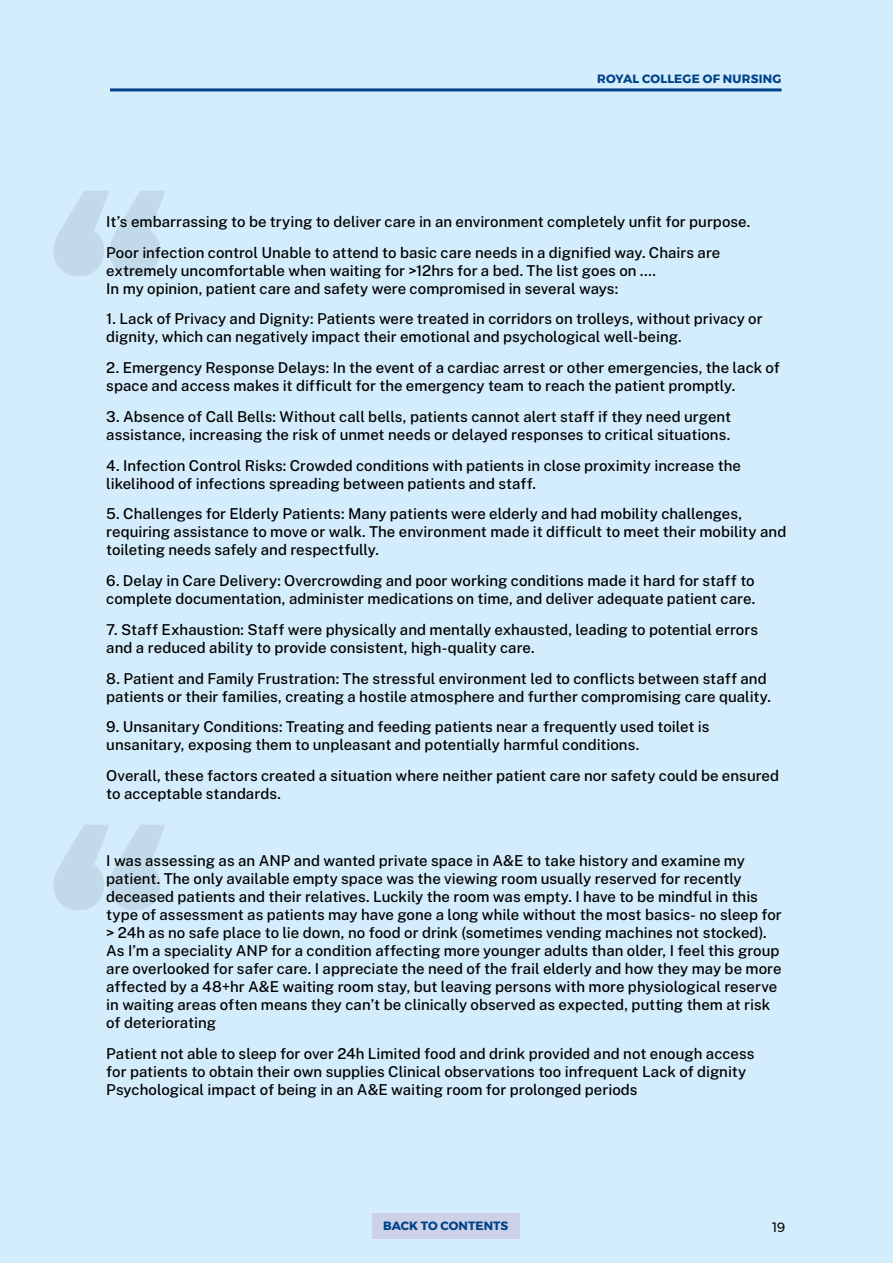
<style>
.page{position:relative;width:893px;height:1263px;background:#d4edfc}
.page>*{position:absolute;margin:0;border:0;box-sizing:border-box;transform-origin:0 0}
.t1{font:500 15px/18px "Public Sans";color:#000}
.t2{font:13.5px "Montserrat";color:#000}
.t3{font:700 12px "Montserrat";letter-spacing:.01em;color:#004288}
</style>
<div class="page">
<hr style="left:110px;top:88px;width:671px;height:3px;background:#004288">
<div style="left:372px;top:1213px;width:148px;height:25px;background:#cdd1e8"></div>
<p class="t3" style="left:597px;top:69px;width:186px">ROYAL COLLEGE OF NURSING</p>
<p class="t1" style="left:106px;top:205px;width:646px;line-height:30.8px">It’s embarrassing to be trying to deliver care in an environment completely unfit for purpose.<br>Poor infection control Unable to attend to basic care needs in a dignified way. Chairs are</p>
<p class="t1" style="left:106px;top:260px;width:551px">extremely uncomfortable when waiting for &gt;12hrs for a bed. The list goes on ….<br>In my opinion, patient care and safety were compromised in several ways:</p>
<p class="t1" style="left:106px;top:309px;width:658px">1. Lack of Privacy and Dignity: Patients were treated in corridors on trolleys, without privacy or dignity, which can negatively impact their emotional and psychological well-being.</p>
<p class="t1" style="left:106px;top:358px;width:675px">2. Emergency Response Delays: In the event of a cardiac arrest or other emergencies, the lack of space and access makes it difficult for the emergency team to reach the patient promptly.</p>
<p class="t1" style="left:106px;top:406px;width:626px">3. Absence of Call Bells: Without call bells, patients cannot alert staff if they need urgent assistance, increasing the risk of unmet needs or delayed responses to critical situations.</p>
<p class="t1" style="left:106px;top:455px;width:636px">4. Infection Control Risks: Crowded conditions with patients in close proximity increase the likelihood of infections spreading between patients and staff.</p>
<p class="t1" style="left:106px;top:504px;width:682px">5. Challenges for Elderly Patients: Many patients were elderly and had mobility challenges, requiring assistance to move or walk. The environment made it difficult to meet their mobility and toileting needs safely and respectfully.</p>
<p class="t1" style="left:106px;top:571px;width:650px">6. Delay in Care Delivery: Overcrowding and poor working conditions made it hard for staff to complete documentation, administer medications on time, and deliver adequate patient care.</p>
<p class="t1" style="left:106px;top:619px;width:653px">7. Staff Exhaustion: Staff were physically and mentally exhausted, leading to potential errors and a reduced ability to provide consistent, high-quality care.</p>
<p class="t1" style="left:106px;top:668px;width:666px">8. Patient and Family Frustration: The stressful environment led to conflicts between staff and patients or their families, creating a hostile atmosphere and further compromising care quality.</p>
<p class="t1" style="left:106px;top:717px;width:605px">9. Unsanitary Conditions: Treating and feeding patients near a frequently used toilet is unsanitary, exposing them to unpleasant and potentially harmful conditions.</p>
<p class="t1" style="left:106px;top:766px;width:674px">Overall, these factors created a situation where neither patient care nor safety could be ensured to acceptable standards.</p>
<p class="t1" style="left:106px;top:850px;width:677px">I was assessing as an ANP and wanted private space in A&amp;E to take history and examine my patient. The only available empty space was the viewing room usually reserved for recently deceased patients and their relatives. Luckily the room was empty. I have to be mindful in this type of assessment as patients may have gone a long while without the most basics- no sleep for &gt; 24h as no safe place to lie down, no food or drink (sometimes vending machines not stocked).<br>As I’m a speciality ANP for a condition affecting more younger adults than older, I feel this group are overlooked for safer care. I appreciate the need of the frail elderly and how they may be more affected by a 48+hr A&amp;E waiting room stay, but leaving persons with more physiological reserve in waiting areas often means they can’t be clinically observed as expected, putting them at risk of deteriorating</p>
<p class="t1" style="left:106px;top:1043px;width:650px">Patient not able to sleep for over 24h Limited food and drink provided and not enough access for patients to obtain their own supplies Clinical observations too infrequent Lack of dignity<br>Psychological impact of being in an A&amp;E waiting room for prolonged periods</p>
<p class="t3" style="left:383px;top:1216px;width:127px">BACK TO CONTENTS</p>
<p class="t2" style="left:772px;top:1216px;width:15px">19</p>
</div>
